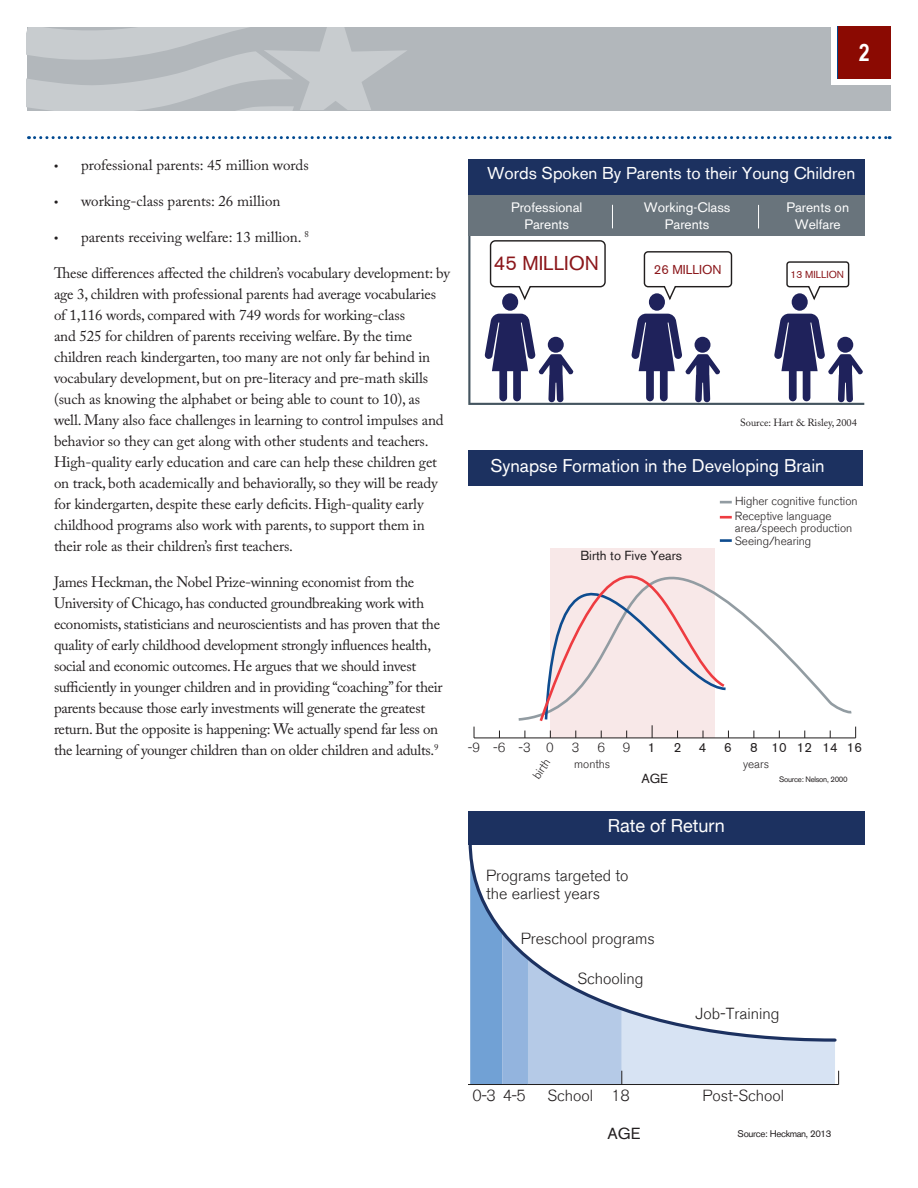
<style>
.page{position:relative;width:918px;height:1188px;background:#fff}
.page>*{position:absolute;margin:0;border:0;box-sizing:border-box;transform-origin:0 0}
.t1{font:700 24px "Arial Narrow";color:#fff}
.t2{font:19.95px "Akzidenz Grotesk BE";color:#8b171b}
.t3{font:18.3px "Akzidenz Grotesk BE";color:#fff}
.t4{font:18px "Helvetica Neue";color:#fff}
.t5{font:17.1px "Akzidenz Grotesk BE";color:#fff}
.t6{font:300 16.05px/17.5px "Akzidenz Grotesk BE";color:#211e1e}
.t7{font:300 16.05px "Akzidenz Grotesk BE";color:#231f20}
.t8{font:16.05px "Akzidenz Grotesk BE";color:#231f20}
.t9{font:15px/21px "Adobe Caslon Pro";letter-spacing:-.01em;color:#231f20}
.t10{font:13.65px/16.4px "Akzidenz Grotesk BE";color:#fff;text-align:center}
.t11{font:13.05px "Akzidenz Grotesk BE";color:#231f20}
.t12{font:300 13.05px "Akzidenz Grotesk BE";color:#231f20}
.t13{font:12.9px "Akzidenz Grotesk BE";color:#8b171b}
.t14{font:300 11.85px/15.1px "Akzidenz Grotesk BE";color:#231f20}
.t15{font:300 11.7px "Akzidenz Grotesk BE";color:#231f20}
.t16{font:10.35px "Adobe Caslon Pro";color:#231f20}
.t17{font:10.2px "Akzidenz Grotesk BE";color:#8b171b}
.t18{font:9.6px "Akzidenz Grotesk BE";letter-spacing:-.035em;color:#231f20}
.t19{font:7.8px "Akzidenz Grotesk BE";letter-spacing:-.035em;color:#231f20}
.s1{font-family:"Myriad Pro"}
</style>
<div class="page">
<div style="left:27px;top:27px;width:864px;height:83px;background:#b2b7bb"></div>
<svg style="left:27px;top:27px;width:380px;height:83px"></svg>
<svg style="left:35px;top:136px;width:855px;height:3px"></svg>
<div style="left:831px;top:21px;width:66px;height:64px;background:#fff"></div>
<svg style="left:837px;top:27px;width:54px;height:52px"></svg>
<div style="left:838px;top:27px;width:52px;height:52px;background:#8b0a02"></div>
<div style="left:550px;top:548px;width:165px;height:190px;background:#f8e8e8"></div>
<hr style="left:474px;top:738px;width:382px;height:1px;background:#211e1e">
<svg style="left:652px;top:725px;width:1px;height:13px"></svg>
<svg style="left:516px;top:485px;width:339px;height:236px"></svg>
<svg style="left:537px;top:485px;width:190px;height:237px"></svg>
<div style="left:468px;top:450px;width:394px;height:35px;background:#1c3160"></div>
<svg style="left:720px;top:501px;width:12px;height:2px"></svg>
<svg style="left:720px;top:516px;width:12px;height:3px"></svg>
<svg style="left:720px;top:539px;width:12px;height:3px"></svg>
<hr style="left:468px;top:1084px;width:371px;height:1px;background:#211e1e">
<svg style="left:470px;top:1043px;width:369px;height:42px;background:#bdcfe7"></svg>
<svg style="left:468px;top:845px;width:369px;height:198px"></svg>
<svg style="left:468px;top:236px;width:396px;height:169px"></svg>
<div style="left:502px;top:293px;width:16px;height:18px;background:#1f225b;border-radius:50%"></div>
<svg style="left:485px;top:314px;width:89px;height:88px"></svg>
<div style="left:649px;top:293px;width:16px;height:18px;background:#1f225b;border-radius:50%"></div>
<svg style="left:631px;top:314px;width:89px;height:88px"></svg>
<div style="left:792px;top:293px;width:16px;height:18px;background:#1f225b;border-radius:50%"></div>
<svg style="left:774px;top:314px;width:89px;height:88px"></svg>
<div style="left:468px;top:189px;width:396px;height:47px;background:#69747c"></div>
<div style="left:468px;top:159px;width:396px;height:35px;background:#1c3160"></div>
<svg style="left:612px;top:205px;width:1px;height:23px"></svg>
<svg style="left:758px;top:205px;width:1px;height:23px"></svg>
<svg style="left:643px;top:250px;width:90px;height:52px"></svg>
<svg style="left:489px;top:239px;width:117px;height:63px"></svg>
<svg style="left:786px;top:261px;width:64px;height:41px"></svg>
<div style="left:468px;top:811px;width:396px;height:34px;background:#1c3160"></div>
<h1 class="t1" style="left:859px;top:35px;width:12px">2</h1>
<p class="t9" style="left:54px;top:154px;width:256px"><span class="s1">•</span> professional parents: 45 million words</p>
<p class="t9" style="left:54px;top:190px;width:228px"><span class="s1">•</span> working-class parents: 26 million</p>
<p class="t9" style="left:54px;top:226px;width:256px"><span class="s1">•</span> parents receiving welfare: 13 million. <sup>8</sup></p>
<p class="t9" style="left:54px;top:262px;width:398px">These differences affected the children’s vocabulary development: by age 3, children with professional parents had average vocabularies of 1,116 words, compared with 749 words for working-class<br>and 525 for children of parents receiving welfare. By the time children reach kindergarten, too many are not only far behind in vocabulary development, but on pre-literacy and pre-math skills (such as knowing the alphabet or being able to count to 10), as well. Many also face challenges in learning to control impulses and behavior so they can get along with other students and teachers.<br>High-quality early education and care can help these children get on track, both academically and behaviorally, so they will be ready for kindergarten, despite these early deficits. High-quality early childhood programs also work with parents, to support them in their role as their children’s first teachers.</p>
<p class="t9" style="left:54px;top:571px;width:390px">James Heckman, the Nobel Prize-winning economist from the University of Chicago, has conducted groundbreaking work with economists, statisticians and neuroscientists and has proven that the quality of early childhood development strongly influences health, social and economic outcomes. He argues that we should invest sufficiently in younger children and in providing “coaching” for their parents because those early investments will generate the greatest return. But the opposite is happening: We actually spend far less on the learning of younger children than on older children and adults.<sup>9</sup></p>
<p class="t5" style="left:487px;top:163px;width:370px">Words Spoken By Parents to their Young Children</p>
<p class="t10" style="left:511px;top:200px;width:73px">Professional<br>Parents</p>
<p class="t10" style="left:644px;top:200px;width:88px">Working-Class<br>Parents</p>
<p class="t10" style="left:786px;top:200px;width:64px">Parents on<br>Welfare</p>
<h2 class="t2" style="left:494px;top:251px;width:107px">45 MILLION</h2>
<p class="t13" style="left:654px;top:262px;width:69px">26 MILLION</p>
<p class="t17" style="left:791px;top:269px;width:55px">13 MILLION</p>
<p class="t16" style="left:740px;top:417px;width:118px">Source: Hart &amp; Risley, 2004</p>
<p class="t3" style="left:490px;top:455px;width:336px">Synapse Formation in the Developing Brain</p>
<p class="t11" style="left:580px;top:548px;width:103px">Birth to Five Years</p>
<p class="t14" style="left:735px;top:494px;width:124px">Higher cognitive function<br>Receptive language</p>
<p class="t14" style="left:735px;top:522px;width:119px;line-height:12.6px">area/speech production<br>Seeing/hearing</p>
<p class="t12" style="left:468px;top:740px;width:87px">-9 -6 -3 0</p>
<p class="t15" style="left:530px;top:774px;width:23px;rotate:-56deg">birth</p>
<p class="t12" style="left:572px;top:740px;width:9px">3</p>
<p class="t12" style="left:597px;top:740px;width:9px">6</p>
<p class="t12" style="left:623px;top:740px;width:9px">9</p>
<p class="t11" style="left:648px;top:740px;width:9px">1</p>
<p class="t11" style="left:674px;top:740px;width:9px">2</p>
<p class="t11" style="left:699px;top:740px;width:9px">4</p>
<p class="t11" style="left:724px;top:740px;width:9px">6</p>
<p class="t11" style="left:750px;top:740px;width:113px">8 10 12 14 16</p>
<p class="t11" style="left:641px;top:771px;width:28px">AGE</p>
<p class="t14" style="left:574px;top:756px;width:38px">months</p>
<p class="t14" style="left:743px;top:756px;width:28px">years</p>
<p class="t19" style="left:779px;top:774px;width:70px">Source: Nelson, 2000</p>
<p class="t4" style="left:608px;top:812px;width:118px">Rate of Return</p>
<p class="t6" style="left:486px;top:867px;width:144px">Programs targeted to the earliest years</p>
<p class="t6" style="left:521px;top:930px;width:136px">Preschool programs</p>
<p class="t6" style="left:578px;top:970px;width:68px">Schooling</p>
<p class="t6" style="left:696px;top:1005px;width:86px">Job-Training</p>
<p class="t7" style="left:454px;top:1086px;width:73px">0 0-3 4-5</p>
<p class="t7" style="left:548px;top:1086px;width:84px">School 18</p>
<p class="t7" style="left:702px;top:1086px;width:83px">Post-School</p>
<p class="t8" style="left:608px;top:1124px;width:34px">AGE</p>
<p class="t18" style="left:738px;top:1128px;width:95px">Source: Heckman, 2013</p>
</div>
